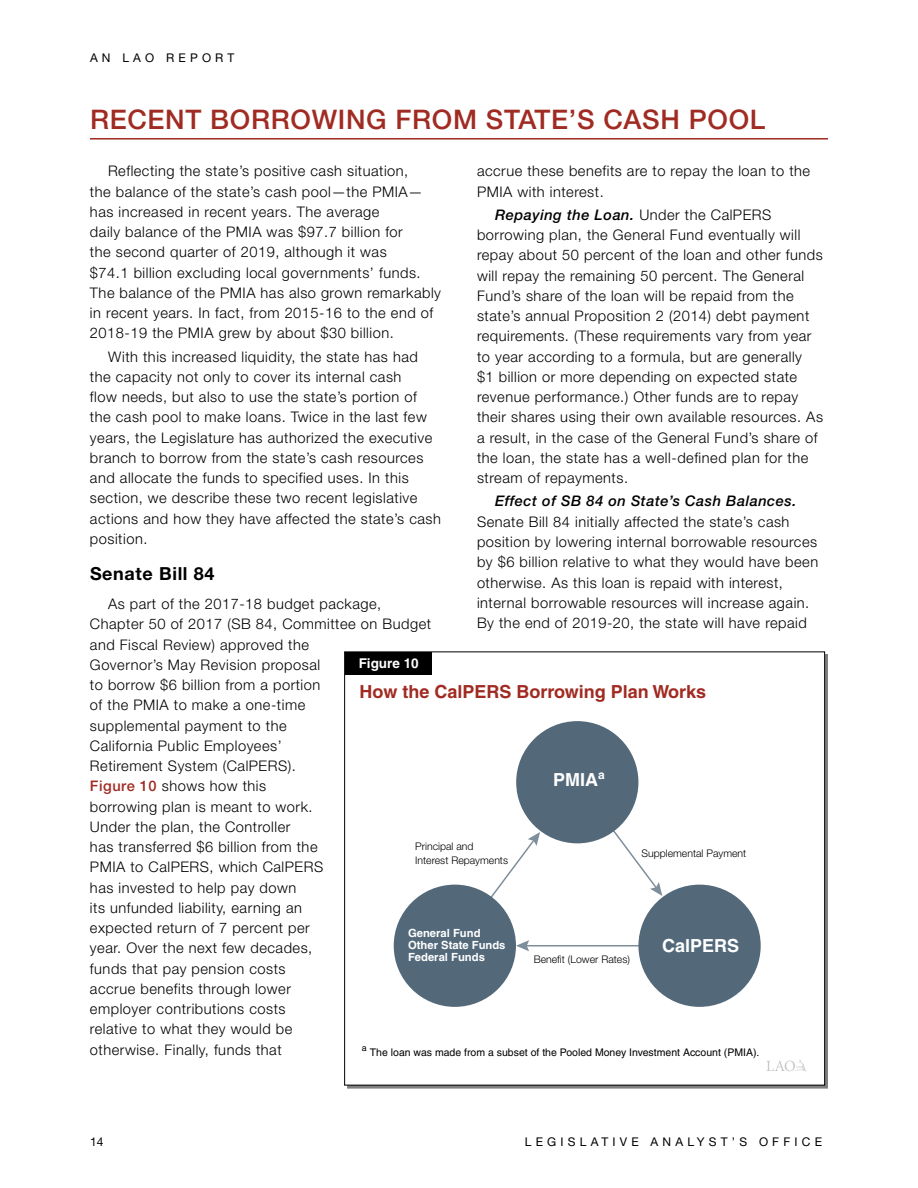
<style>
.page{position:relative;width:918px;height:1188px;background:#fff}
.page>*{position:absolute;margin:0;border:0;box-sizing:border-box;transform-origin:0 0}
.t1{font:500 27px "Helvetica Neue LT";letter-spacing:.025em;color:#a02b22}
.t2{font:700 18px "Helvetica";color:#a12b22}
.t3{font:700 18px "Helvetica Neue LT";letter-spacing:.035em;color:#000}
.t4{font:700 18px "Helvetica";color:#fff}
.t5{font:300 14.7px/20.2px "Helvetica Neue LT";letter-spacing:.035em;color:#000}
.t6{font:italic 500 14.7px "Helvetica Neue LT";letter-spacing:.035em;color:#000}
.t7{font:700 13.5px "Helvetica";color:#fff}
.t8{font:12px "Helvetica Neue LT";letter-spacing:.35em;color:#000}
.t9{font:700 11.25px/12px "Helvetica";color:#fff}
.t10{font:300 10.5px/13.5px "Helvetica Neue LT";color:#000}
.t11{font:10.5px "Helvetica";color:#000}
.s1{font-weight:500;color:#a02b22}
.s2{font-weight:500;font-style:italic}
</style>
<div class="page">
<hr style="left:90px;top:138px;width:738px;height:2px;background:#a02b22">
<svg style="left:766px;top:1060px;width:41px;height:11px"></svg>
<svg style="left:575px;top:780px;width:87px;height:116px"></svg>
<hr style="left:525px;top:945px;width:175px;height:1px;background:#7e8e9b">
<svg style="left:453px;top:832px;width:87px;height:119px"></svg>
<div style="left:516px;top:721px;width:122px;height:122px;background:#53697a;border-radius:50%"></div>
<div style="left:638px;top:885px;width:123px;height:122px;background:#53697a;border-radius:50%"></div>
<div style="left:394px;top:885px;width:122px;height:122px;background:#53697a;border-radius:50%"></div>
<div style="left:345px;top:652px;width:86px;height:22px;background:#000"></div>
<p class="t8" style="left:90px;top:50px;width:146px">AN LAO REPORT</p>
<h1 class="t1" style="left:90px;top:103px;width:677px">RECENT BORROWING FROM STATE’S CASH POOL</h1>
<p class="t5" style="left:90px;top:161px;width:353px;text-indent:18px">Reflecting the state’s positive cash situation,<br>the balance of the state’s cash pool—the PMIA— has increased in recent years. The average<br>daily balance of the PMIA was $97.7 billion for<br>the second quarter of 2019, although it was<br>$74.1 billion excluding local governments’ funds.<br>The balance of the PMIA has also grown remarkably in recent years. In fact, from 2015-16 to the end of 2018-19 the PMIA grew by about $30 billion.</p>
<p class="t5" style="left:90px;top:346px;width:352px;text-indent:18px">With this increased liquidity, the state has had the capacity not only to cover its internal cash<br>flow needs, but also to use the state’s portion of the cash pool to make loans. Twice in the last few years, the Legislature has authorized the executive branch to borrow from the state’s cash resources and allocate the funds to specified uses. In this section, we describe these two recent legislative actions and how they have affected the state’s cash position.</p>
<p class="t3" style="left:90px;top:562px;width:126px">Senate Bill 84</p>
<p class="t5" style="left:90px;top:593px;width:343px;text-indent:18px">As part of the 2017-18 budget package,<br>Chapter 50 of 2017 (SB 84, Committee on Budget and Fiscal Review) approved the<br>Governor’s May Revision proposal<br>to borrow $6 billion from a portion<br>of the PMIA to make a one-time<br>supplemental payment to the<br>California Public Employees’<br>Retirement System (CalPERS).<br><span class="s1">Figure 10</span> shows how this<br>borrowing plan is meant to work.<br>Under the plan, the Controller<br>has transferred $6 billion from the<br>PMIA to CalPERS, which CalPERS<br>has invested to help pay down<br>its unfunded liability, earning an<br>expected return of 7 percent per<br>year. Over the next few decades,<br>funds that pay pension costs<br>accrue benefits through lower<br>employer contributions costs<br>relative to what they would be<br>otherwise. Finally, funds that</p>
<p class="t5" style="left:477px;top:161px;width:335px">accrue these benefits are to repay the loan to the<br>PMIA with interest.</p>
<p class="t5" style="left:477px;top:204px;width:348px;text-indent:18px"><span class="s2">Repaying the Loan.</span> Under the CalPERS borrowing plan, the General Fund eventually will repay about 50 percent of the loan and other funds will repay the remaining 50 percent. The General Fund’s share of the loan will be repaid from the state’s annual Proposition 2 (2014) debt payment requirements. (These requirements vary from year to year according to a formula, but are generally<br>$1 billion or more depending on expected state revenue performance.) Other funds are to repay their shares using their own available resources. As a result, in the case of the General Fund’s share of the loan, the state has a well-defined plan for the stream of repayments.</p>
<p class="t6" style="left:495px;top:493px;width:303px">Effect of SB 84 on State’s Cash Balances.</p>
<p class="t5" style="left:477px;top:511px;width:343px">Senate Bill 84 initially affected the state’s cash position by lowering internal borrowable resources by $6 billion relative to what they would have been otherwise. As this loan is repaid with interest, internal borrowable resources will increase again.<br>By the end of 2019-20, the state will have repaid</p>
<p class="t7" style="left:359px;top:655px;width:62px">Figure 10</p>
<p class="t2" style="left:360px;top:681px;width:348px">How the CalPERS Borrowing Plan Works</p>
<p class="t4" style="left:553px;top:769px;width:53px">PMIA<sup>a</sup></p>
<p class="t10" style="left:415px;top:840px;width:94px">Principal and<br>Interest Repayments</p>
<p class="t10" style="left:642px;top:846px;width:106px">Supplemental Payment</p>
<p class="t9" style="left:408px;top:927px;width:99px">General Fund<br>Other State Funds<br>Federal Funds</p>
<p class="t4" style="left:662px;top:935px;width:79px">CalPERS</p>
<p class="t10" style="left:534px;top:952px;width:98px">Benefit (Lower Rates)</p>
<p class="t11" style="left:362px;top:1046px;width:399px"><sup>a</sup> The loan was made from a subset of the Pooled Money Investment Account (PMIA).</p>
<p class="t8" style="left:90px;top:1134px;width:15px">14</p>
<p class="t8" style="left:525px;top:1134px;width:299px">LEGISLATIVE ANALYST’S OFFICE</p>
</div>
